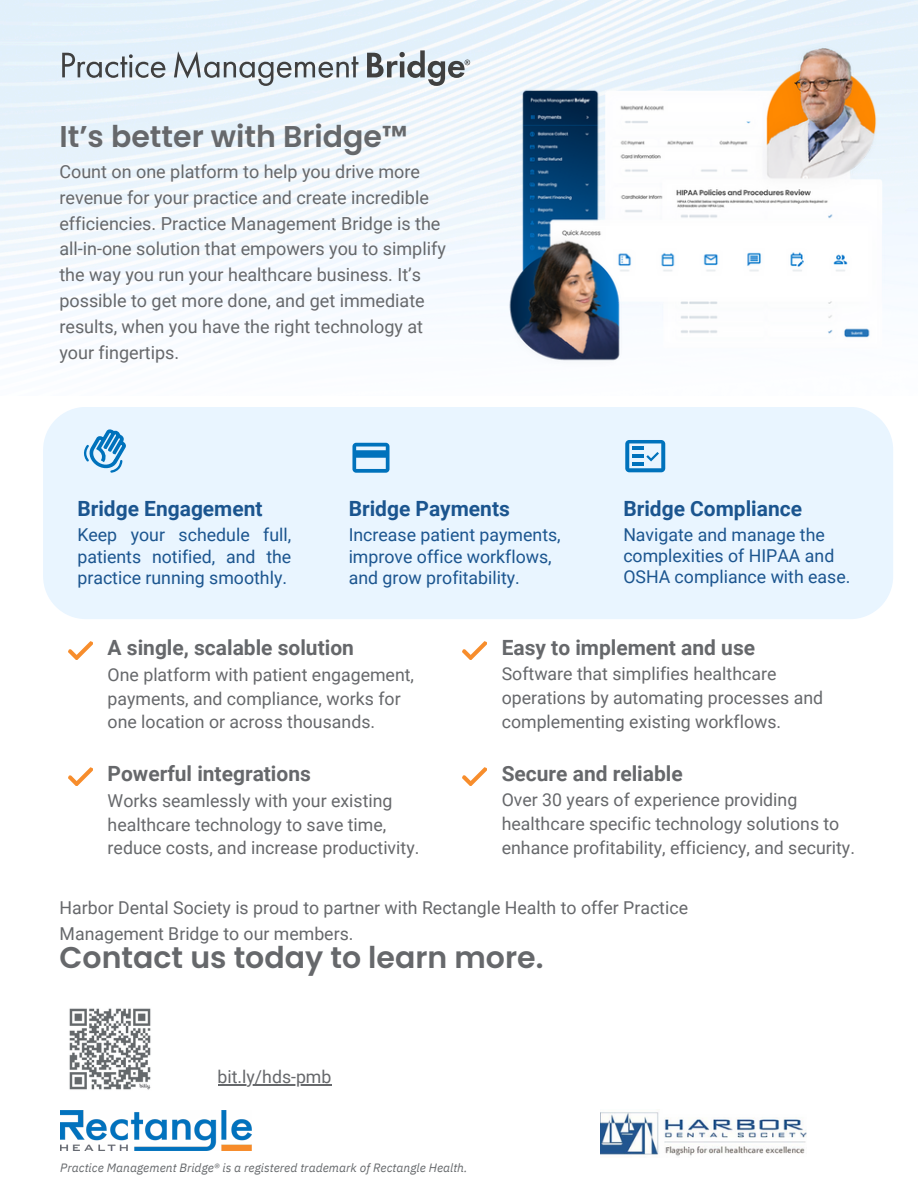
<style>
.page{position:relative;width:918px;height:1188px;background:#fff}
.page>*{position:absolute;margin:0;border:0;box-sizing:border-box;transform-origin:0 0}
.t1{font:600 30px "Poppins";color:#66686b}
.t2{font:700 21px "Roboto";color:#66686b}
.t3{font:700 21px "Roboto";color:#1b558f}
.t4{font:18px/25.8px "Roboto";color:#66686b}
.t5{font:17.7px/23.7px "Roboto";color:#66686b}
.t6{font:17.7px/21.3px "Roboto";color:#1b558f}
.t7{font:italic 12px "IBM Plex Sans";letter-spacing:.005em;color:#65686b}
</style>
<div class="page">
<svg style="left:62px;top:53px;width:104px;height:25px;background:#b8c1c8"></svg>
<svg style="left:174px;top:51px;width:184px;height:35px;background:#c5ced5"></svg>
<svg style="left:367px;top:50px;width:103px;height:36px"></svg>
<img style="left:492px;top:12px;width:426px;height:366px">
<svg style="left:68px;top:641px;width:25px;height:19px"></svg>
<svg style="left:68px;top:767px;width:25px;height:19px"></svg>
<svg style="left:462px;top:641px;width:25px;height:19px"></svg>
<svg style="left:462px;top:767px;width:25px;height:19px"></svg>
<div style="left:43px;top:407px;width:850px;height:212px;background:#e9f5ff"></div>
<svg style="left:84px;top:429px;width:42px;height:44px"></svg>
<svg style="left:352px;top:443px;width:38px;height:30px"></svg>
<svg style="left:625px;top:440px;width:40px;height:32px"></svg>
<img style="left:60px;top:1110px;width:191px;height:41px">
<img style="left:600px;top:1112px;width:206px;height:44px">
<img style="left:69px;top:1008px;width:82px;height:82px">
<hr style="left:218px;top:1084px;width:113px;height:1px;background:#66686b">
<h1 class="t1" style="left:59px;top:116px;width:350px">It’s better with Bridge™</h1>
<h1 class="t4" style="left:59px;top:159px;width:388px">Count on one platform to help you drive more revenue for your practice and create incredible efficiencies. Practice Management Bridge is the all-in-one solution that empowers you to simplify the way you run your healthcare business. It’s possible to get more done, and get immediate results, when you have the right technology at your fingertips.</h1>
<h1 class="t3" style="left:77px;top:497px;width:187px">Bridge Engagement</h1>
<h1 class="t6" style="left:77px;top:525px;width:215px;text-align:justify">Keep your schedule full, patients notified, and the practice running smoothly.</h1>
<h1 class="t3" style="left:349px;top:497px;width:163px">Bridge Payments</h1>
<h1 class="t6" style="left:349px;top:525px;width:214px">Increase patient payments, improve office workflows, and grow profitability.</h1>
<h1 class="t3" style="left:623px;top:496px;width:180px">Bridge Compliance</h1>
<h1 class="t6" style="left:623px;top:524px;width:229px">Navigate and manage the complexities of HIPAA and<br>OSHA compliance with ease.</h1>
<h1 class="t2" style="left:108px;top:636px;width:248px">A single, scalable solution</h1>
<h1 class="t5" style="left:108px;top:663px;width:308px">One platform with patient engagement, payments, and compliance, works for one location or across thousands.</h1>
<h1 class="t2" style="left:108px;top:762px;width:205px">Powerful integrations</h1>
<h1 class="t5" style="left:108px;top:789px;width:313px">Works seamlessly with your existing healthcare technology to save time, reduce costs, and increase productivity.</h1>
<h1 class="t2" style="left:502px;top:635px;width:255px">Easy to implement and use</h1>
<h1 class="t5" style="left:502px;top:663px;width:323px">Software that simplifies healthcare operations by automating processes and complementing existing workflows.</h1>
<h1 class="t2" style="left:502px;top:761px;width:183px">Secure and reliable</h1>
<h1 class="t5" style="left:502px;top:789px;width:355px">Over 30 years of experience providing healthcare specific technology solutions to enhance profitability, efficiency, and security.</h1>
<p class="t5" style="left:60px;top:895px;width:630px;line-height:25.8px">Harbor Dental Society is proud to partner with Rectangle Health to offer Practice<br>Management Bridge to our members.</p>
<p class="t1" style="left:60px;top:936px;width:485px">Contact us today to learn more.</p>
<h1 class="t5" style="left:218px;top:1065px;width:115px">bit.ly/hds-pmb</h1>
<p class="t7" style="left:60px;top:1160px;width:409px">Practice Management Bridge® is a registered trademark of Rectangle Health.</p>
</div>
